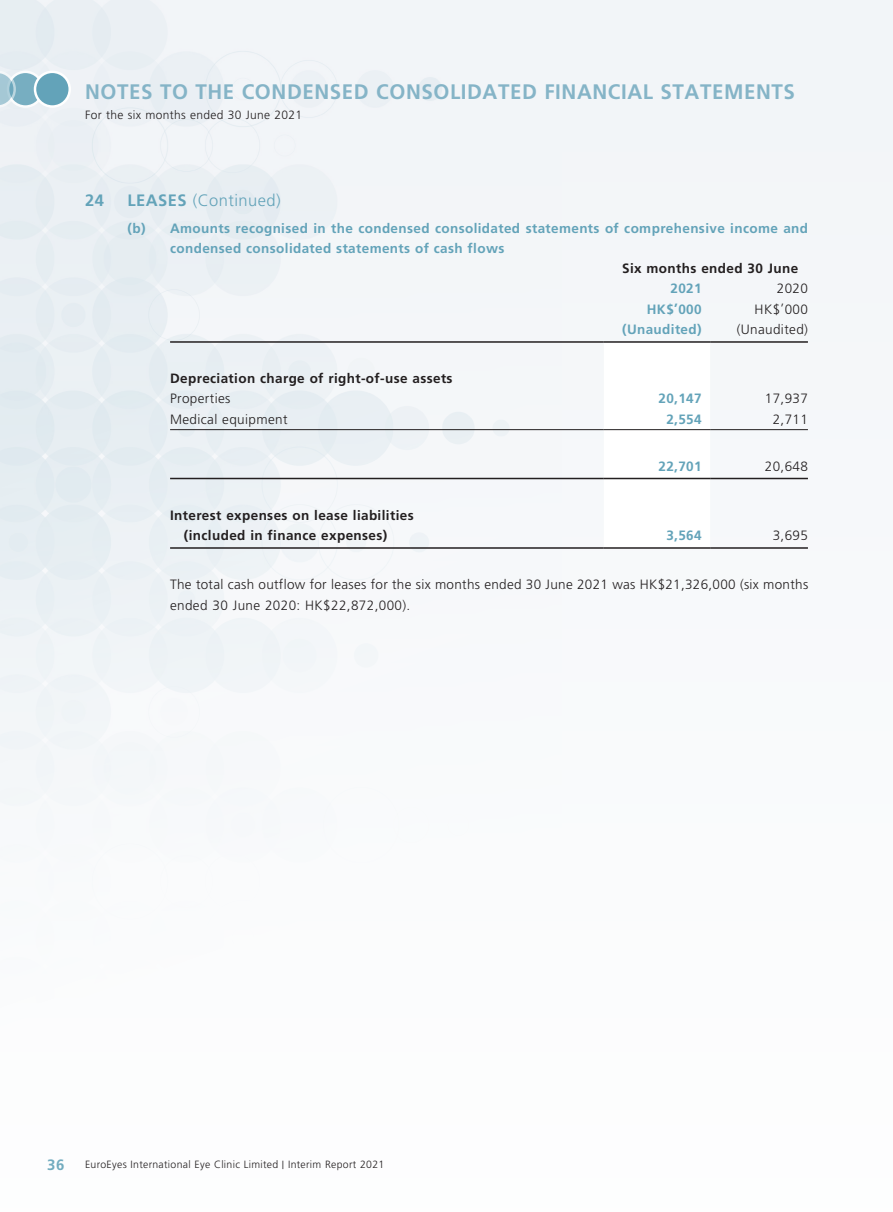
<style>
.page{position:relative;width:893px;height:1212px;background:#f2f5f8}
.page>*{position:absolute;margin:0;border:0;box-sizing:border-box;transform-origin:0 0}
.t1{font:700 21px "Frutiger LT Std";letter-spacing:.03em;color:#85b4c7}
.t2{font:300 16.5px "Frutiger LT Std";letter-spacing:.03em;color:#63a3b9}
.t3{font:700 16.5px "Frutiger LT Std";color:#63a3b9}
.t4{font:700 15px "Frutiger LT Std";color:#63a3b9}
.t5{font:300 13.5px/20.2px "Frutiger LT Std";letter-spacing:.03em;color:#231f20}
.t6{font:700 13.5px/20.2px "Frutiger LT Std";letter-spacing:.03em;color:#63a3b9}
.t7{font:700 13.5px/20.2px "Frutiger LT Std";letter-spacing:.03em;color:#231f20}
.t8{font:300 12px "Frutiger LT Std";letter-spacing:.03em;color:#231f20}
.t9{font:300 10.5px "Frutiger LT Std";letter-spacing:.03em;color:#231f20}
.s1{font-weight:700}
.s2{font-size:8.4px}
</style>
<div class="page">
<svg style="left:8px;top:72px;width:35px;height:35px"></svg>
<div style="left:7px;top:71px;width:37px;height:37px;border:2px solid #fff;border-radius:50%"></div>
<svg style="left:0;top:71px;width:16px;height:37px"></svg>
<div style="left:35px;top:72px;width:35px;height:35px;background:#63a3b9;border-radius:50%"></div>
<div style="left:34px;top:71px;width:37px;height:37px;border:2px solid #fff;border-radius:50%"></div>
<div style="left:604px;top:430px;width:106px;height:50px;background:#fff"></div>
<hr style="left:170px;top:341px;width:434px;height:2px;background:#231f20">
<hr style="left:604px;top:341px;width:106px;height:2px;background:#231f20">
<hr style="left:710px;top:341px;width:98px;height:2px;background:#231f20">
<hr style="left:170px;top:429px;width:434px;height:1px;background:#231f20">
<hr style="left:604px;top:429px;width:106px;height:1px;background:#231f20">
<hr style="left:710px;top:429px;width:98px;height:1px;background:#231f20">
<hr style="left:170px;top:478px;width:434px;height:1px;background:#231f20">
<hr style="left:604px;top:478px;width:106px;height:1px;background:#231f20">
<hr style="left:710px;top:478px;width:98px;height:1px;background:#231f20">
<hr style="left:170px;top:547px;width:434px;height:2px;background:#231f20">
<hr style="left:604px;top:547px;width:106px;height:2px;background:#231f20">
<hr style="left:710px;top:547px;width:98px;height:2px;background:#231f20">
<h1 class="t1" style="left:85px;top:79px;width:711px">NOTES TO THE CONDENSED CONSOLIDATED FINANCIAL STATEMENTS</h1>
<p class="t8" style="left:85px;top:108px;width:219px">For the six months ended 30 June 2021</p>
<p class="t3" style="left:85px;top:191px;width:20px">24</p>
<p class="t2" style="left:128px;top:191px;width:155px"><span class="s1">LEASES</span> (Continued)</p>
<p class="t6" style="left:170px;top:218px;width:639px;text-indent:-43px">(b) Amounts recognised in the condensed consolidated statements of comprehensive income and condensed consolidated statements of cash flows</p>
<p class="t7" style="left:622px;top:258px;width:177px">Six months ended 30 June</p>
<p class="t6" style="left:670px;top:279px;width:33px">2021</p>
<p class="t5" style="left:777px;top:279px;width:33px">2020</p>
<p class="t6" style="left:647px;top:299px;width:56px">HK$’000</p>
<p class="t5" style="left:755px;top:299px;width:55px">HK$’000</p>
<p class="t6" style="left:622px;top:319px;width:81px">(Unaudited)</p>
<p class="t5" style="left:737px;top:319px;width:73px">(Unaudited)</p>
<p class="t7" style="left:170px;top:368px;width:284px">Depreciation charge of right-of-use assets</p>
<p class="t5" style="left:170px;top:389px;width:62px">Properties</p>
<p class="t6" style="left:658px;top:389px;width:45px">20,147</p>
<p class="t5" style="left:765px;top:389px;width:45px">17,937</p>
<p class="t5" style="left:170px;top:409px;width:119px">Medical equipment</p>
<p class="t6" style="left:666px;top:409px;width:37px">2,554</p>
<p class="t5" style="left:773px;top:409px;width:37px">2,711</p>
<p class="t6" style="left:658px;top:456px;width:45px">22,701</p>
<p class="t5" style="left:765px;top:456px;width:45px">20,648</p>
<p class="t7" style="left:184px;top:505px;width:231px;text-indent:-14px">Interest expenses on lease liabilities (included in finance expenses)</p>
<p class="t6" style="left:666px;top:525px;width:37px">3,564</p>
<p class="t5" style="left:773px;top:525px;width:37px">3,695</p>
<p class="t5" style="left:170px;top:575px;width:640px">The total cash outflow for leases for the six months ended 30 June 2021 was HK$21,326,000 (six months ended 30 June 2020: HK$22,872,000).</p>
<p class="t4" style="left:47px;top:1155px;width:19px">36</p>
<p class="t9" style="left:85px;top:1158px;width:301px">EuroEyes International Eye Clinic Limited <span class="s2">|</span> Interim Report 2021</p>
</div>
